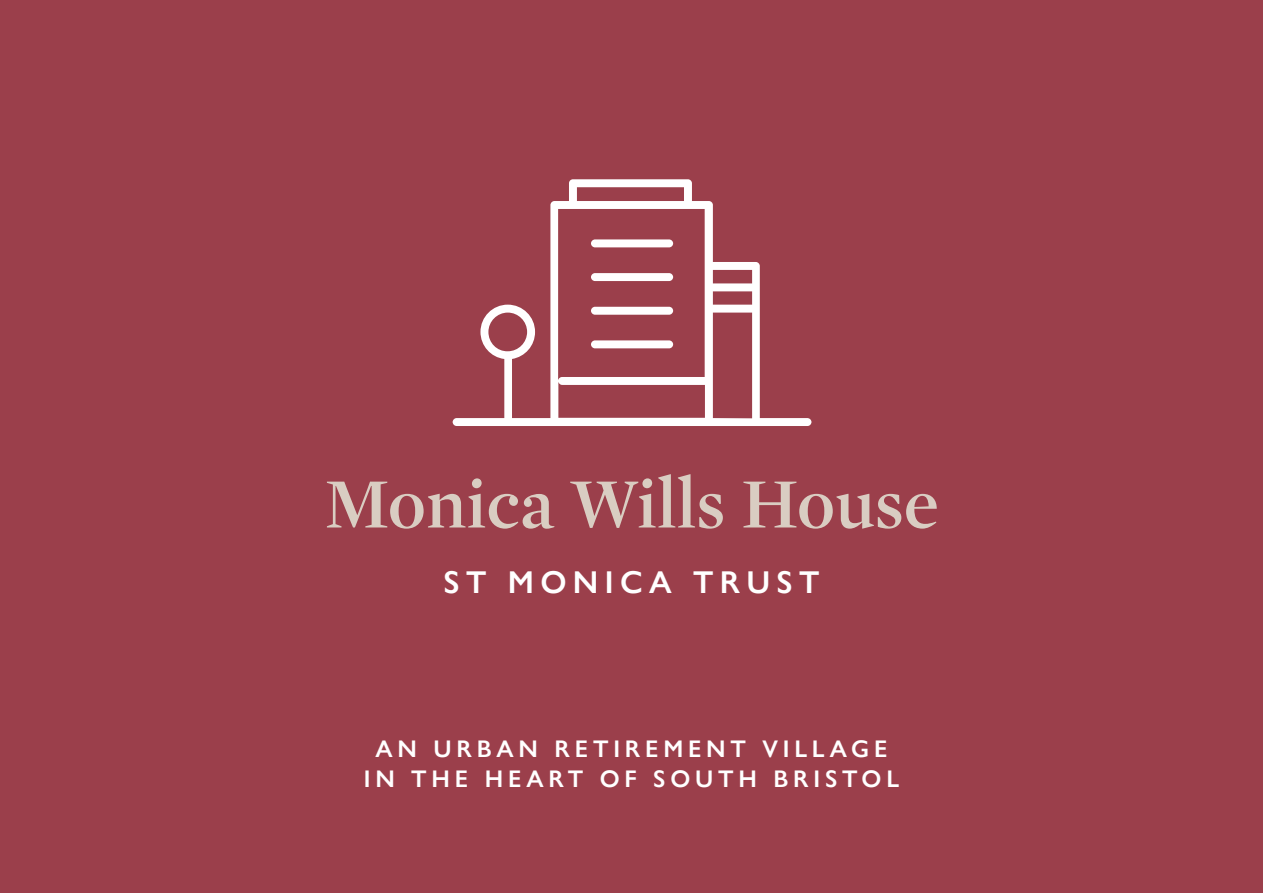
<style>
.page{position:relative;width:1263px;height:893px;background:#9b3f4b}
.page>*{position:absolute;margin:0;border:0;box-sizing:border-box;transform-origin:0 0}
.t1{font:600 72px "Mercury Display";color:#d9cdc2}
.t2{font:600 31.5px "Gill Sans Nova";letter-spacing:.2em;color:#fff}
.t3{font:600 24px/30px "Gill Sans Nova";letter-spacing:.2em;color:#fff;text-align:center}
</style>
<div class="page">
<svg style="left:453px;top:179px;width:358px;height:247px"></svg>
<div style="left:591px;top:239px;width:82px;height:8px;background:#fff;border-radius:4px"></div>
<div style="left:591px;top:273px;width:82px;height:8px;background:#fff;border-radius:4px"></div>
<div style="left:591px;top:307px;width:82px;height:8px;background:#fff;border-radius:4px"></div>
<div style="left:591px;top:340px;width:82px;height:8px;background:#fff;border-radius:4px"></div>
<h1 class="t1" style="left:324px;top:452px;width:617px">Monica Wills House</h1>
<h2 class="t2" style="left:443px;top:563px;width:377px">ST MONICA TRUST</h2>
<p class="t3" style="left:364px;top:734px;width:537px">AN URBAN RETIREMENT VILLAGE<br>IN THE HEART OF SOUTH BRISTOL</p>
</div>
